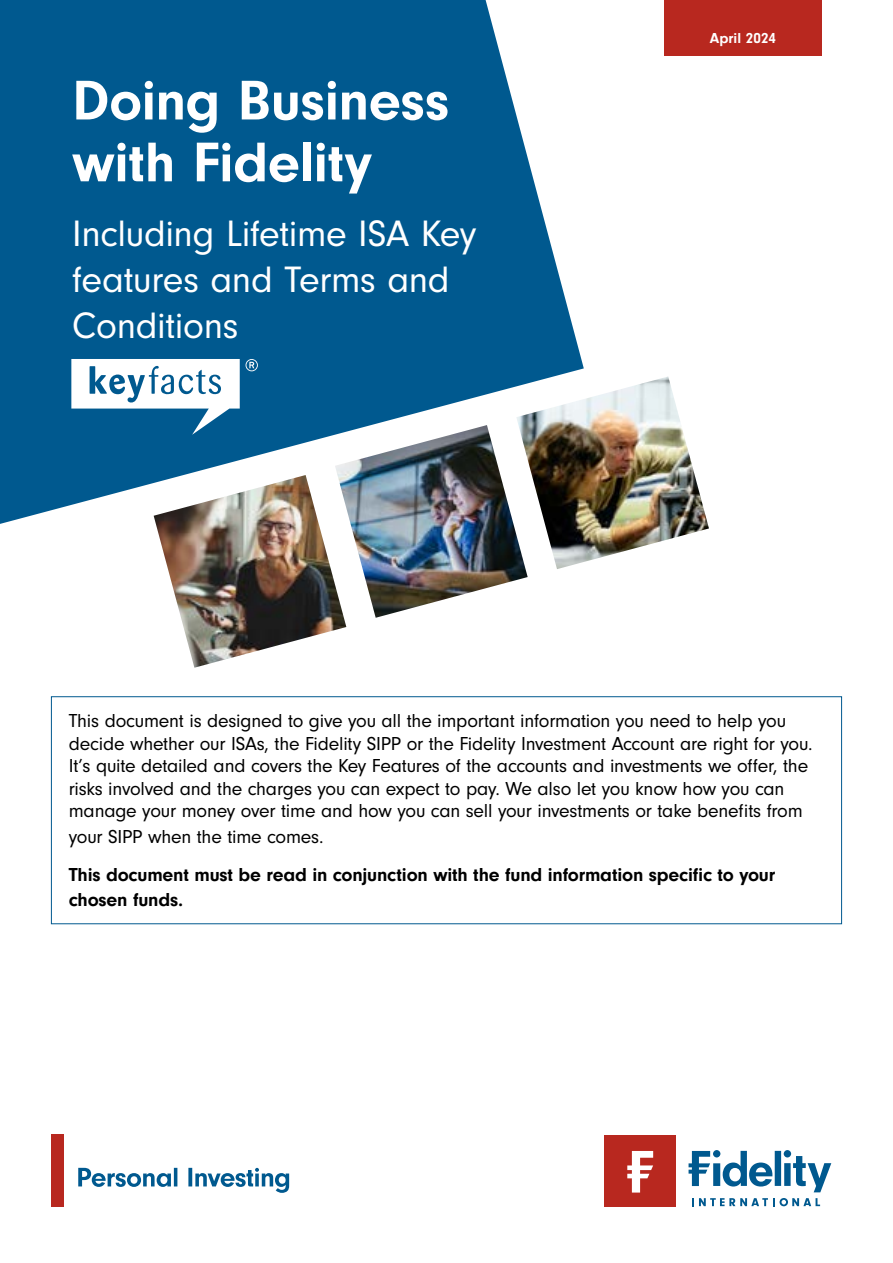
<style>
.page{position:relative;width:893px;height:1263px;background:#fff}
.page>*{position:absolute;margin:0;border:0;box-sizing:border-box;transform-origin:0 0}
.t1{font:700 57.9px/61.8px "Neuzeit Gro";letter-spacing:-.01em;color:#fff}
.t2{font:38.1px/45.8px "Neuzeit Gro";letter-spacing:-.01em;color:#fff}
.t3{font:19.5px/22.5px "Neuzeit Gro";letter-spacing:-.01em;color:#000}
.t4{font:700 19.5px/25.5px "Neuzeit Gro";letter-spacing:-.01em;color:#000}
.t5{font:700 15px "Neuzeit Gro";letter-spacing:.005em;color:#fff}
</style>
<div class="page">
<svg style="left:0;top:0;width:584px;height:524px;background:#19699a"></svg>
<svg style="left:71px;top:359px;width:169px;height:76px"></svg>
<svg style="left:246px;top:359px;width:12px;height:12px"></svg>
<svg style="left:78px;top:1168px;width:211px;height:25px"></svg>
<div style="left:51px;top:1135px;width:13px;height:72px;background:#b8281f"></div>
<div style="left:664px;top:0;width:157px;height:55px;background:#b8281f"></div>
<img style="left:335px;top:425px;width:193px;height:193px">
<img style="left:154px;top:475px;width:192px;height:193px">
<img style="left:516px;top:376px;width:193px;height:193px">
<div style="left:51px;top:696px;width:791px;height:228px;border:1px solid #00598f"></div>
<div style="left:604px;top:1135px;width:72px;height:71px;background:#b8281f"></div>
<svg style="left:627px;top:1151px;width:26px;height:41px"></svg>
<svg style="left:688px;top:1150px;width:143px;height:42px"></svg>
<svg style="left:692px;top:1198px;width:128px;height:8px"></svg>
<h1 class="t1" style="left:72px;top:70px;width:379px">Doing Business with Fidelity</h1>
<h2 class="t2" style="left:72px;top:211px;width:406px">Including Lifetime ISA Key features and Terms and<br>Conditions</h2>
<p class="t5" style="left:710px;top:29px;width:68px">April 2024</p>
<p class="t3" style="left:69px;top:710px;width:745px">This document is designed to give you all the important information you need to help you decide whether our ISAs, the Fidelity SIPP or the Fidelity Investment Account are right for you.<br>It’s quite detailed and covers the Key Features of the accounts and investments we offer, the risks involved and the charges you can expect to pay. We also let you know how you can manage your money over time and how you can sell your investments or take benefits from</p>
<p class="t3" style="left:69px;top:825px;width:256px">your SIPP when the time comes.</p>
<p class="t4" style="left:69px;top:862px;width:708px">This document must be read in conjunction with the fund information specific to your chosen funds.</p>
</div>
